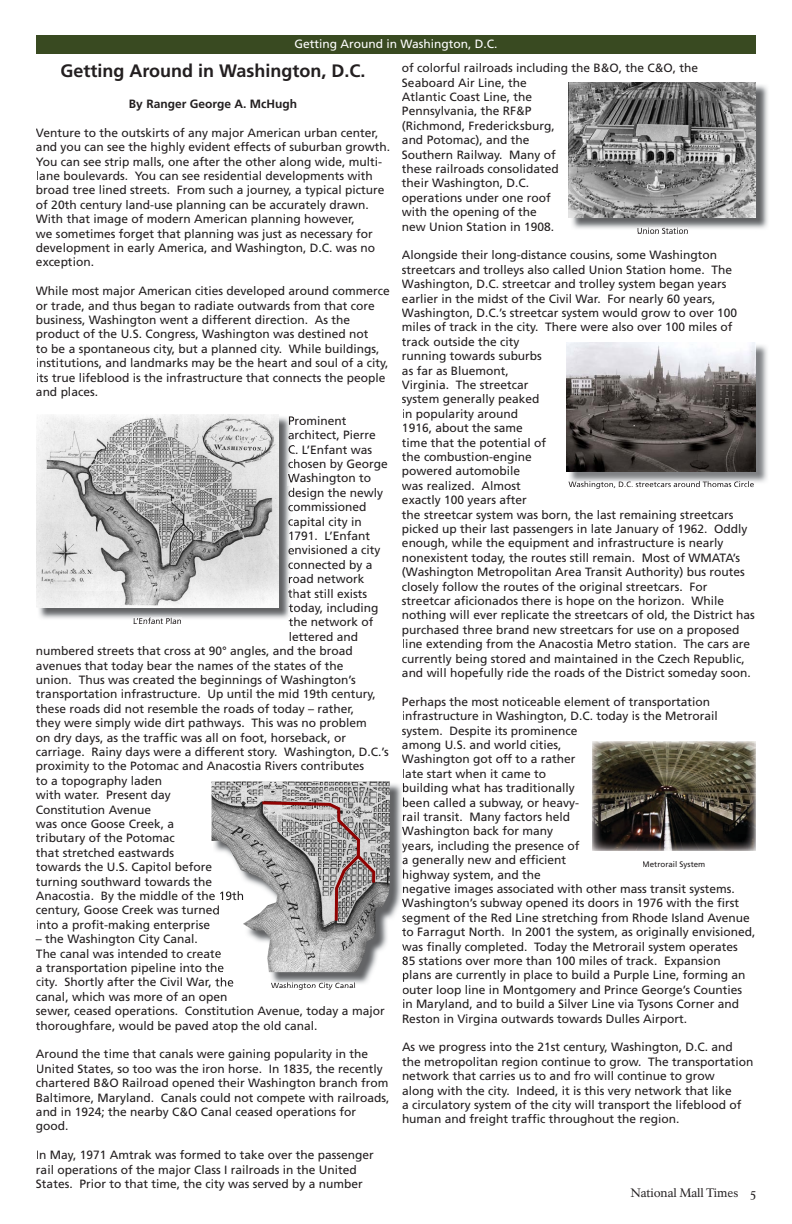
<style>
.page{position:relative;width:792px;height:1224px;background:#fff}
.page>*{position:absolute;margin:0;border:0;box-sizing:border-box;transform-origin:0 0}
.t1{font:700 18px "Frutiger";color:#231f20}
.t2{font:12px/14.4px "Frutiger";color:#231f20}
.t3{font:12px "Frutiger";color:#fff}
.t4{font:700 12px "Frutiger";color:#231f20}
.t5{font:12px "NPS Rawlinson";letter-spacing:-.005em;color:#231f20}
.t6{font:8px "Frutiger";color:#231f20}
</style>
<div class="page">
<div style="left:36px;top:35px;width:720px;height:18px;background:#394a21"></div>
<img style="left:592px;top:742px;width:164px;height:109px">
<img style="left:568px;top:345px;width:199px;height:138px">
<img style="left:567px;top:342px;width:189px;height:129px">
<img style="left:572px;top:85px;width:196px;height:147px">
<img style="left:569px;top:82px;width:187px;height:136px">
<img style="left:39px;top:417px;width:254px;height:206px">
<svg style="left:288px;top:416px;width:5px;height:95px"></svg>
<svg style="left:288px;top:517px;width:5px;height:66px"></svg>
<svg style="left:288px;top:589px;width:5px;height:34px"></svg>
<img style="left:36px;top:414px;width:243px;height:194px">
<img style="left:269px;top:784px;width:133px;height:200px">
<img style="left:215px;top:977px;width:19px;height:10px">
<svg style="left:402px;top:783px;width:3px;height:199px"></svg>
<img style="left:212px;top:781px;width:178px;height:191px">
<img style="left:134px;top:618px;width:47px;height:5px">
<img style="left:271px;top:982px;width:84px;height:5px">
<img style="left:638px;top:228px;width:50px;height:4px">
<img style="left:569px;top:481px;width:185px;height:5px">
<svg style="left:262px;top:801px;width:113px;height:120px"></svg>
<p class="t3" style="left:294px;top:37px;width:205px">Getting Around in Washington, D.C.</p>
<h1 class="t1" style="left:60px;top:60px;width:307px">Getting Around in Washington, D.C.</h1>
<p class="t4" style="left:129px;top:97px;width:170px">By Ranger George A. McHugh</p>
<p class="t2" style="left:36px;top:125px;width:356px">Venture to the outskirts of any major American urban center, and you can see the highly evident effects of suburban growth.<br>You can see strip malls, one after the other along wide, multi&shy;lane boulevards. You can see residential developments with broad tree lined streets. From such a journey, a typical picture of 20th century land-use planning can be accurately drawn.<br>With that image of modern American planning however,<br>we sometimes forget that planning was just as necessary for development in early America, and Washington, D.C. was no exception.</p>
<p class="t2" style="left:36px;top:284px;width:355px">While most major American cities developed around commerce or trade, and thus began to radiate outwards from that core business, Washington went a different direction. As the product of the U.S. Congress, Washington was destined not<br>to be a spontaneous city, but a planned city. While buildings, institutions, and landmarks may be the heart and soul of a city, its true lifeblood is the infrastructure that connects the people and places.</p>
<p class="t2" style="left:288px;top:413px;width:60px">Prominent</p>
<p class="t2" style="left:288px;top:428px;width:90px">architect, Pierre</p>
<p class="t2" style="left:288px;top:442px;width:86px">C. L’Enfant was</p>
<p class="t2" style="left:288px;top:457px;width:102px">chosen by George</p>
<p class="t2" style="left:288px;top:471px;width:85px">Washington to</p>
<p class="t2" style="left:288px;top:485px;width:97px">design the newly</p>
<p class="t2" style="left:288px;top:500px;width:80px">commissioned</p>
<p class="t2" style="left:288px;top:514px;width:76px">capital city in</p>
<p class="t2" style="left:288px;top:529px;width:84px">1791. L’Enfant</p>
<p class="t2" style="left:288px;top:543px;width:94px">envisioned a city</p>
<p class="t2" style="left:288px;top:557px;width:86px">connected by a</p>
<p class="t2" style="left:288px;top:572px;width:78px">road network</p>
<p class="t2" style="left:288px;top:586px;width:81px">that still exists</p>
<p class="t2" style="left:289px;top:601px;width:91px">today, including</p>
<p class="t2" style="left:289px;top:615px;width:86px">the network of</p>
<p class="t2" style="left:289px;top:629px;width:71px">lettered and</p>
<p class="t2" style="left:36px;top:644px;width:318px">numbered streets that cross at 90° angles, and the broad</p>
<p class="t2" style="left:36px;top:658px;width:309px">avenues that today bear the names of the states of the</p>
<p class="t2" style="left:36px;top:673px;width:321px">union. Thus was created the beginnings of Washington’s</p>
<p class="t2" style="left:36px;top:687px;width:341px">transportation infrastructure. Up until the mid 19th century,</p>
<p class="t2" style="left:36px;top:701px;width:320px">these roads did not resemble the roads of today – rather,</p>
<p class="t2" style="left:36px;top:716px;width:332px">they were simply wide dirt pathways. This was no problem</p>
<p class="t2" style="left:36px;top:730px;width:312px">on dry days, as the traffic was all on foot, horseback, or</p>
<p class="t2" style="left:36px;top:745px;width:354px">carriage. Rainy days were a different story. Washington, D.C.’s</p>
<p class="t2" style="left:36px;top:759px;width:330px">proximity to the Potomac and Anacostia Rivers contributes</p>
<p class="t2" style="left:36px;top:773px;width:128px">to a topography laden</p>
<p class="t2" style="left:36px;top:788px;width:136px">with water. Present day</p>
<p class="t2" style="left:36px;top:802px;width:117px">Constitution Avenue</p>
<p class="t2" style="left:36px;top:817px;width:140px">was once Goose Creek, a</p>
<p class="t2" style="left:36px;top:831px;width:140px">tributary of the Potomac</p>
<p class="t2" style="left:36px;top:845px;width:140px">that stretched eastwards</p>
<p class="t2" style="left:36px;top:860px;width:178px">towards the U.S. Capitol before</p>
<p class="t2" style="left:36px;top:874px;width:178px">turning southward towards the</p>
<p class="t2" style="left:36px;top:889px;width:210px">Anacostia. By the middle of the 19th</p>
<p class="t2" style="left:36px;top:903px;width:185px">century, Goose Creek was turned</p>
<p class="t2" style="left:36px;top:917px;width:176px">into a profit-making enterprise</p>
<p class="t2" style="left:36px;top:932px;width:350px">– the Washington City Canal.<br>The canal was intended to create<br>a transportation pipeline into the<br>city. Shortly after the Civil War, the<br>canal, which was more of an open<br>sewer, ceased operations. Constitution Avenue, today a major thoroughfare, would be paved atop the old canal.</p>
<p class="t2" style="left:36px;top:1047px;width:355px">Around the time that canals were gaining popularity in the United States, so too was the iron horse. In 1835, the recently chartered B&amp;O Railroad opened their Washington branch from Baltimore, Maryland. Canals could not compete with railroads, and in 1924; the nearby C&amp;O Canal ceased operations for good.</p>
<p class="t2" style="left:36px;top:1148px;width:339px">In May, 1971 Amtrak was formed to take over the passenger rail operations of the major Class I railroads in the United<br>States. Prior to that time, the city was served by a number</p>
<p class="t6" style="left:133px;top:616px;width:50px">L’Enfant Plan</p>
<p class="t6" style="left:271px;top:981px;width:86px">Washington City Canal</p>
<p class="t2" style="left:402px;top:61px;width:298px">of colorful railroads including the B&amp;O, the C&amp;O, the<br>Seaboard Air Line, the<br>Atlantic Coast Line, the<br>Pennsylvania, the RF&amp;P<br>(Richmond, Fredericksburg,<br>and Potomac), and the<br>Southern Railway. Many of<br>these railroads consolidated<br>their Washington, D.C.<br>operations under one roof<br>with the opening of the<br>new Union Station in 1908.</p>
<p class="t2" style="left:402px;top:248px;width:354px">Alongside their long-distance cousins, some Washington streetcars and trolleys also called Union Station home. The Washington, D.C. streetcar and trolley system began years earlier in the midst of the Civil War. For nearly 60 years, Washington, D.C.’s streetcar system would grow to over 100 miles of track in the city. There were also over 100 miles of track outside the city<br>running towards suburbs<br>as far as Bluemont,<br>Virginia. The streetcar<br>system generally peaked<br>in popularity around<br>1916, about the same<br>time that the potential of<br>the combustion-engine<br>powered automobile<br>was realized. Almost<br>exactly 100 years after<br>the streetcar system was born, the last remaining streetcars picked up their last passengers in late January of 1962. Oddly enough, while the equipment and infrastructure is nearly nonexistent today, the routes still remain. Most of WMATA’s (Washington Metropolitan Area Transit Authority) bus routes closely follow the routes of the original streetcars. For streetcar aficionados there is hope on the horizon. While nothing will ever replicate the streetcars of old, the District has purchased three brand new streetcars for use on a proposed line extending from the Anacostia Metro station. The cars are currently being stored and maintained in the Czech Republic, and will hopefully ride the roads of the District someday soon.</p>
<p class="t2" style="left:402px;top:694px;width:355px">Perhaps the most noticeable element of transportation infrastructure in Washington, D.C. today is the Metrorail system. Despite its prominence<br>among U.S. and world cities,<br>Washington got off to a rather<br>late start when it came to<br>building what has traditionally<br>been called a subway, or heavy-<br>rail transit. Many factors held<br>Washington back for many<br>years, including the presence of<br>a generally new and efficient<br>highway system, and the<br>negative images associated with other mass transit systems.<br>Washington’s subway opened its doors in 1976 with the first segment of the Red Line stretching from Rhode Island Avenue to Farragut North. In 2001 the system, as originally envisioned, was finally completed. Today the Metrorail system operates<br>85 stations over more than 100 miles of track. Expansion<br>plans are currently in place to build a Purple Line, forming an outer loop line in Montgomery and Prince George’s Counties in Maryland, and to build a Silver Line via Tysons Corner and Reston in Virgina outwards towards Dulles Airport.</p>
<p class="t2" style="left:402px;top:1040px;width:353px">As we progress into the 21st century, Washington, D.C. and the metropolitan region continue to grow. The transportation network that carries us to and fro will continue to grow<br>along with the city. Indeed, it is this very network that like<br>a circulatory system of the city will transport the lifeblood of human and freight traffic throughout the region.</p>
<p class="t6" style="left:637px;top:226px;width:53px">Union Station</p>
<p class="t6" style="left:642px;top:859px;width:65px">Metrorail System</p>
<p class="t5" style="left:631px;top:1186px;width:127px">National Mall Times 5</p>
</div>
